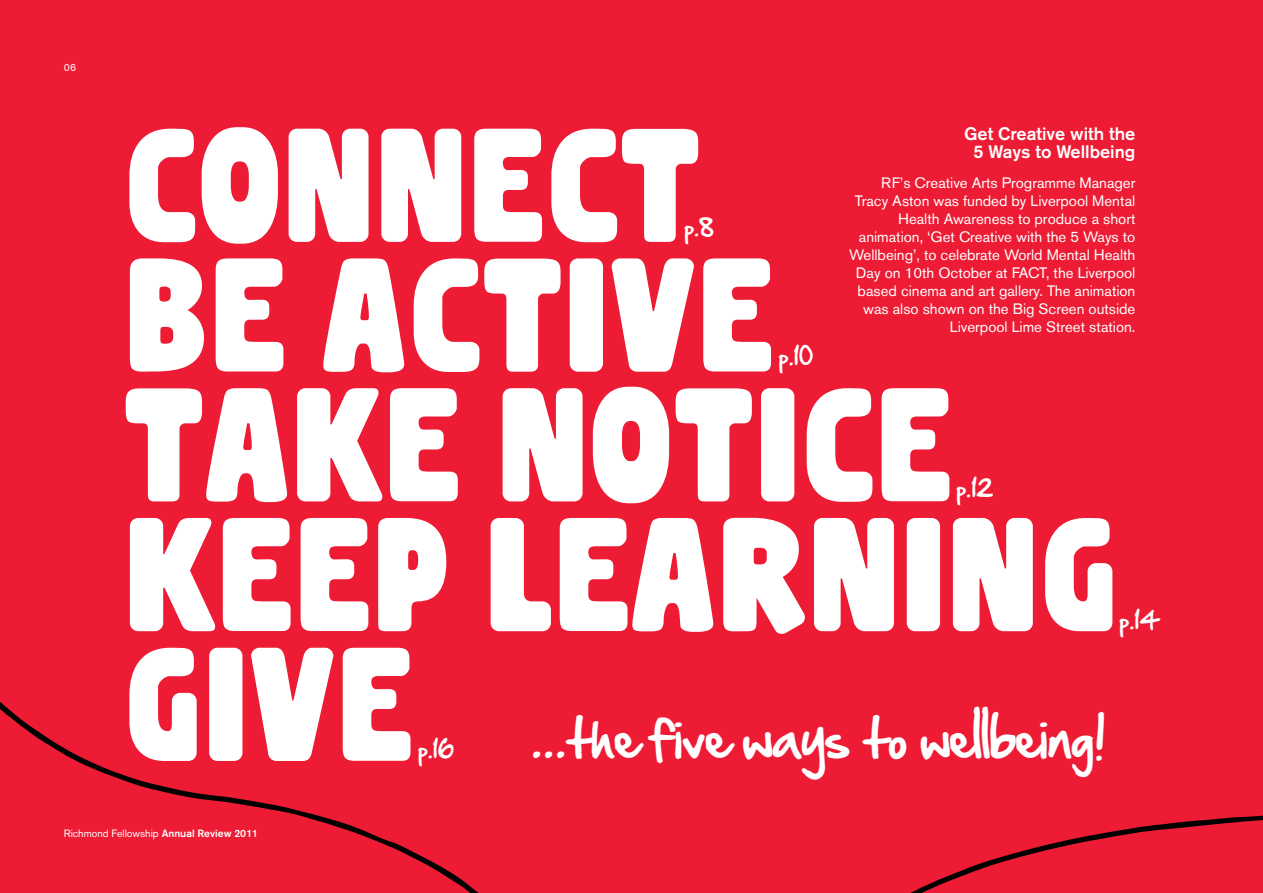
<style>
.page{position:relative;width:1263px;height:893px;background:#ed1b34}
.page>*{position:absolute;margin:0;border:0;box-sizing:border-box;transform-origin:0 0}
.t1{font:166.5px/129.8px "Hi H Large";color:#fff}
.t2{font:46.5px "Hand Of Sean";color:#fff}
.t3{font:21px "Hand Of Sean";color:#fff}
.t4{font:500 18px/18px "Akzidenz Grotesk BE";color:#fff;text-align:center}
.t5{font:15px/18px "Akzidenz Grotesk BE";color:#fff;text-align:right}
.t6{font:10.5px "Akzidenz Grotesk BE";color:#fff}
.s1{font-weight:500}
</style>
<div class="page">
<svg style="left:0;top:701px;width:479px;height:192px"></svg>
<svg style="left:910px;top:815px;width:353px;height:78px"></svg>
<p class="t6" style="left:64px;top:64px;width:14px">06</p>
<h1 class="t1" style="left:122px;top:120px;width:996px">CONNECT<br>BE ACTIVE<br>TAKE NOTICE<br>KEEP LEARNING<br>GIVE</h1>
<p class="t4" style="left:964px;top:126px;width:173px">Get Creative with the<br>5 Ways to Wellbeing</p>
<p class="t5" style="left:849px;top:175px;width:288px">RF’s Creative Arts Programme Manager Tracy Aston was funded by Liverpool Mental Health Awareness to produce a short animation, ‘Get Creative with the 5 Ways to Wellbeing’, to celebrate World Mental Health Day on 10th October at FACT, the Liverpool based cinema and art gallery. The animation was also shown on the Big Screen outside Liverpool Lime Street station.</p>
<h3 class="t3" style="left:684px;top:218px;width:31px">p.8</h3>
<h3 class="t3" style="left:779px;top:347px;width:35px">p.10</h3>
<h3 class="t3" style="left:956px;top:480px;width:38px">p.12</h3>
<h3 class="t3" style="left:1119px;top:612px;width:40px">p.14</h3>
<h2 class="t2" style="left:531px;top:719px;width:577px">...the five ways to wellbeing!</h2>
<h3 class="t3" style="left:418px;top:741px;width:37px">p.16</h3>
<p class="t6" style="left:64px;top:829px;width:196px">Richmond Fellowship <span class="s1">Annual Review 2011</span></p>
</div>
